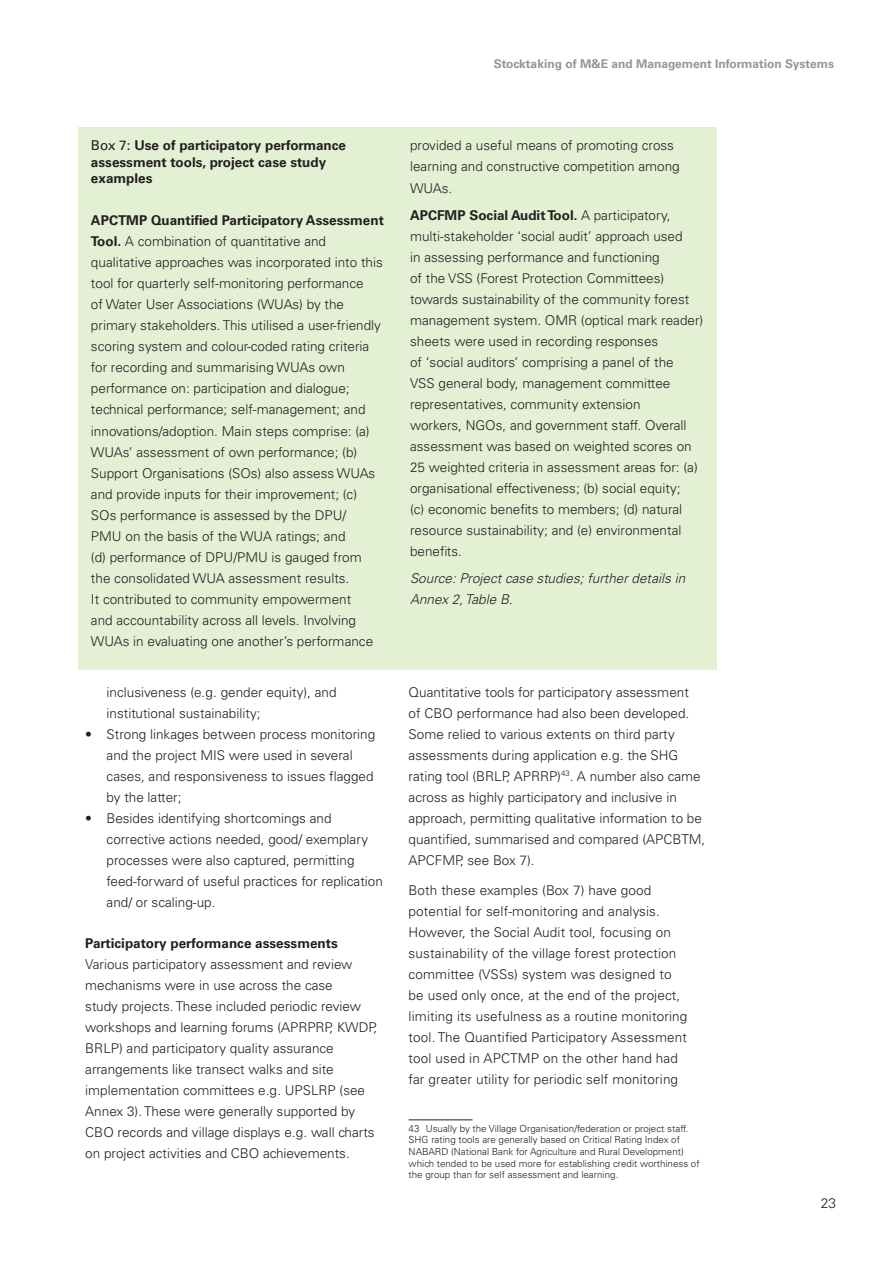
<style>
.page{position:relative;width:892px;height:1263px;background:#fff}
.page>*{position:absolute;margin:0;border:0;box-sizing:border-box;transform-origin:0 0}
.t1{font:300 13.8px "Univers LT Std";color:#231f20}
.t2{font:300 13.5px/21px "Univers LT Std";color:#231f20}
.t3{font:700 13.5px/16.5px "Univers LT Std";color:#231f20}
.t4{font:italic 300 13.5px/21px "Univers LT Std";color:#231f20}
.t5{font:700 12px "Univers LT Std";color:#939598}
.t6{font:300 9.75px/11.7px "Univers LT Std";color:#231f20}
.s1{font-weight:400}
.s2{font-weight:700}
</style>
<div class="page">
<hr style="left:408px;top:1119px;width:64px;height:1px;background:#231f20">
<div style="left:78px;top:128px;width:638px;height:542px;background:#e3f0d4"></div>
<p class="t5" style="left:493px;top:57px;width:342px">Stocktaking of M&amp;E and Management Information Systems</p>
<p class="t3" style="left:91px;top:137px;width:257px"><span class="s1">Box 7:</span> Use of participatory performance assessment tools, project case study examples</p>
<p class="t2" style="left:91px;top:210px;width:294px"><span class="s2">APCTMP Quantified Participatory Assessment Tool.</span> A combination of quantitative and qualitative approaches was incorporated into this tool for quarterly self-monitoring performance<br>of Water User Associations (WUAs) by the primary stakeholders. This utilised a user-friendly scoring system and colour-coded rating criteria for recording and summarising WUAs own performance on: participation and dialogue; technical performance; self-management; and innovations/adoption. Main steps comprise: (a)<br>WUAs’ assessment of own performance; (b)<br>Support Organisations (SOs) also assess WUAs and provide inputs for their improvement; (c)<br>SOs performance is assessed by the DPU/<br>PMU on the basis of the WUA ratings; and<br>(d) performance of DPU/PMU is gauged from the consolidated WUA assessment results.<br>It contributed to community empowerment<br>and accountability across all levels. Involving WUAs in evaluating one another’s performance</p>
<p class="t2" style="left:107px;top:681px;width:231px">inclusiveness (e.g. gender equity), and institutional sustainability;</p>
<p class="t2" style="left:107px;top:723px;width:270px;text-indent:-21px">• Strong linkages between process monitoring and the project MIS were used in several cases, and responsiveness to issues flagged by the latter;</p>
<p class="t2" style="left:107px;top:807px;width:278px;text-indent:-21px">• Besides identifying shortcomings and corrective actions needed, good/ exemplary processes were also captured, permitting feed-forward of useful practices for replication and/ or scaling-up.</p>
<p class="t3" style="left:85px;top:935px;width:254px">Participatory performance assessments</p>
<p class="t2" style="left:85px;top:954px;width:293px">Various participatory assessment and review mechanisms were in use across the case<br>study projects. These included periodic review workshops and learning forums (APRPRP, KWDP, BRLP) and participatory quality assurance arrangements like transect walks and site implementation committees e.g. UPSLRP (see Annex 3). These were generally supported by CBO records and village displays e.g. wall charts on project activities and CBO achievements.</p>
<p class="t2" style="left:410px;top:135px;width:271px">provided a useful means of promoting cross learning and constructive competition among<br>WUAs.</p>
<p class="t2" style="left:410px;top:204px;width:295px"><span class="s2">APCFMP Social Audit Tool.</span> A participatory, multi-stakeholder ‘social audit’ approach used<br>in assessing performance and functioning<br>of the VSS (Forest Protection Committees) towards sustainability of the community forest management system. OMR (optical mark reader) sheets were used in recording responses<br>of ‘social auditors’ comprising a panel of the<br>VSS general body, management committee representatives, community extension<br>workers, NGOs, and government staff. Overall assessment was based on weighted scores on 25 weighted criteria in assessment areas for: (a) organisational effectiveness; (b) social equity;<br>(c) economic benefits to members; (d) natural resource sustainability; and (e) environmental benefits.</p>
<p class="t4" style="left:410px;top:567px;width:276px">Source: Project case studies; further details in<br>Annex 2, Table B.</p>
<p class="t2" style="left:408px;top:682px;width:298px">Quantitative tools for participatory assessment<br>of CBO performance had also been developed.<br>Some relied to various extents on third party assessments during application e.g. the SHG rating tool (BRLP, APRRP)<sup>43</sup>. A number also came across as highly participatory and inclusive in approach, permitting qualitative information to be quantified, summarised and compared (APCBTM, APCFMP, see Box 7).</p>
<p class="t2" style="left:408px;top:879px;width:280px">Both these examples (Box 7) have good potential for self-monitoring and analysis.<br>However, the Social Audit tool, focusing on sustainability of the village forest protection committee (VSSs) system was designed to be used only once, at the end of the project, limiting its usefulness as a routine monitoring tool. The Quantified Participatory Assessment tool used in APCTMP on the other hand had far greater utility for periodic self monitoring</p>
<p class="t6" style="left:408px;top:1122px;width:292px">43 Usually by the Village Organisation/federation or project staff.<br>SHG rating tools are generally based on Critical Rating Index of NABARD (National Bank for Agriculture and Rural Development) which tended to be used more for establishing credit worthiness of the group than for self assessment and learning.</p>
<p class="t1" style="left:820px;top:1194px;width:17px">23</p>
</div>
